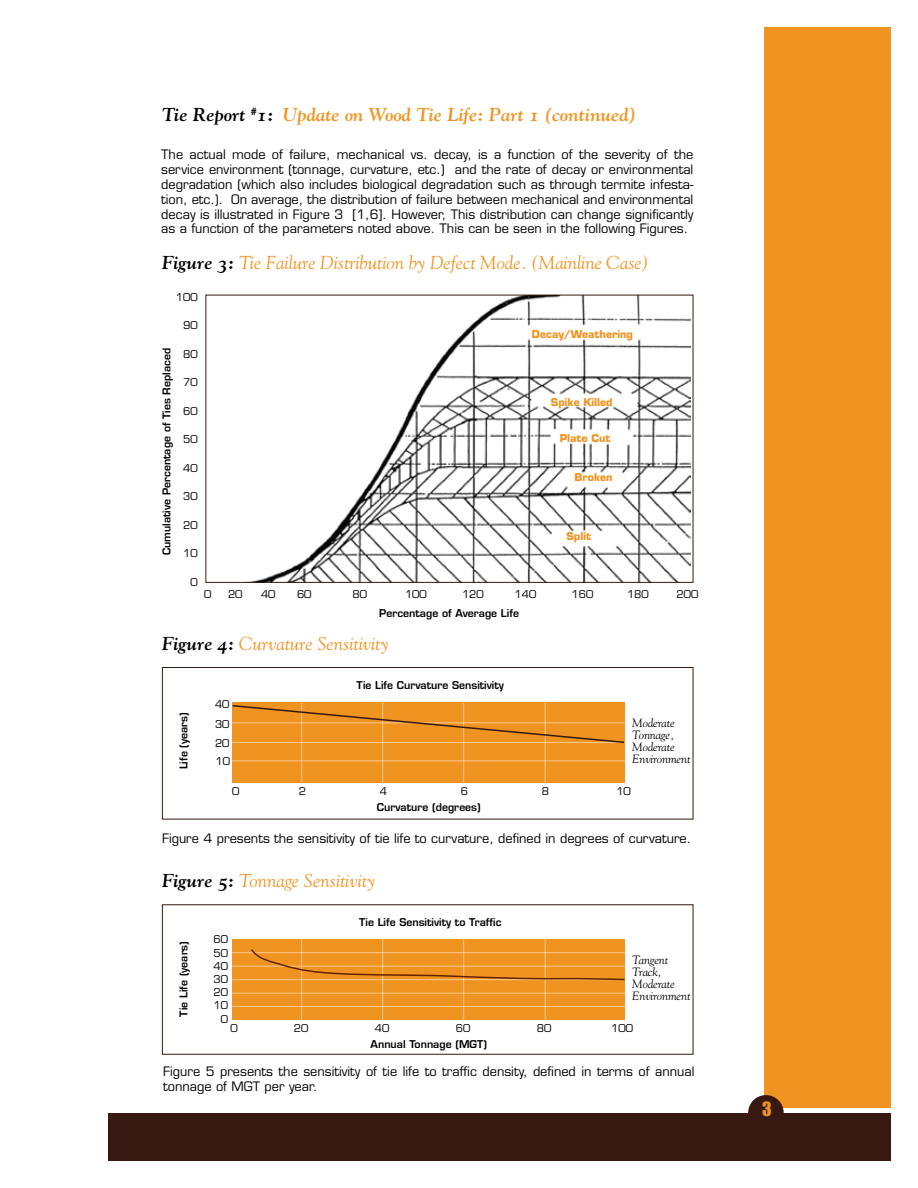
<style>
.page{position:relative;width:918px;height:1188px;background:#fff}
.page>*{position:absolute;margin:0;border:0;box-sizing:border-box;transform-origin:0 0}
.t1{font:italic 18.6px "Goudy";color:#f09421}
.t2{font:18.6px "Goudy Bold Italic Os F";color:#f09421}
.t3{font:18px "Impact";color:#f09421}
.t4{font:12.75px/15px "Eurostile";color:#000;text-align:justify}
.t5{font:italic 12px/12px "Goudy";letter-spacing:-.01em;color:#000}
.t6{font:600 10.5px "Eurostile";color:#000}
.t7{font:10.5px/13.2px "Eurostile";color:#000;text-align:justify}
.t8{font:700 10.5px "Eurostile";color:#f09421}
.s1{color:#000}
.s2{font-family:"Goudy Bold Italic Os F";font-style:normal;color:#000}
</style>
<div class="page">
<div style="left:765px;top:27px;width:126px;height:1081px;background:#f09421"></div>
<div style="left:108px;top:1114px;width:783px;height:47px;background:#371911"></div>
<div style="left:748px;top:1095px;width:36px;height:36px;background:#371911;border-radius:50%"></div>
<div style="left:162px;top:667px;width:531px;height:152px;border:1px solid #371911"></div>
<div style="left:232px;top:702px;width:393px;height:81px;background:#f09421"></div>
<hr style="left:189px;top:761px;width:481px;height:1px;background:#fff">
<hr style="left:301px;top:677px;width:1px;height:118px;background:#fff">
<hr style="left:382px;top:674px;width:1px;height:118px;background:#fff">
<hr style="left:463px;top:679px;width:1px;height:119px;background:#fff">
<hr style="left:545px;top:679px;width:1px;height:118px;background:#fff">
<svg style="left:232px;top:704px;width:393px;height:40px"></svg>
<img style="left:252px;top:297px;width:439px;height:284px">
<div style="left:206px;top:295px;width:487px;height:288px;border:1px solid #371911"></div>
<div style="left:162px;top:904px;width:531px;height:151px;border:1px solid #371911"></div>
<div style="left:232px;top:939px;width:393px;height:81px;background:#f09421"></div>
<hr style="left:189px;top:1006px;width:481px;height:1px;background:#fff">
<hr style="left:187px;top:993px;width:482px;height:1px;background:#fff">
<hr style="left:189px;top:979px;width:481px;height:1px;background:#fff">
<hr style="left:186px;top:966px;width:481px;height:1px;background:#fff">
<hr style="left:186px;top:952px;width:481px;height:1px;background:#fff">
<hr style="left:301px;top:914px;width:1px;height:118px;background:#fff">
<hr style="left:382px;top:911px;width:1px;height:118px;background:#fff">
<hr style="left:463px;top:917px;width:1px;height:118px;background:#fff">
<hr style="left:545px;top:916px;width:1px;height:118px;background:#fff">
<svg style="left:250px;top:948px;width:375px;height:33px"></svg>
<h1 class="t2" style="left:162px;top:103px;width:475px"><span class="s1">Tie Report</span> <sup>#</sup><span class="s1">1:</span> Update on Wood Tie Life: Part 1 (continued)</h1>
<p class="t4" style="left:161px;top:146px;width:534px">The actual mode of failure, mechanical vs. decay, is a function of the severity of the service environment (tonnage, curvature, etc.) and the rate of decay or environmental degradation (which also includes biological degradation such as through termite infesta&shy;tion, etc.). On average, the distribution of failure between mechanical and environmental decay is illustrated in Figure 3 [1,6]. However, This distribution can change significantly as a function of the parameters noted above. This can be seen in the following Figures.</p>
<h1 class="t1" style="left:162px;top:252px;width:489px"><span class="s2">Figure 3:</span> Tie Failure Distribution by Defect Mode. (Mainline Case)</h1>
<p class="t7" style="left:176px;top:290px;width:23px">100</p>
<p class="t7" style="left:183px;top:319px;width:16px">90</p>
<p class="t7" style="left:183px;top:347px;width:16px">80</p>
<p class="t7" style="left:183px;top:376px;width:16px">70</p>
<p class="t7" style="left:183px;top:404px;width:16px">60</p>
<p class="t7" style="left:183px;top:433px;width:16px">50</p>
<p class="t7" style="left:183px;top:461px;width:16px">40</p>
<p class="t7" style="left:183px;top:490px;width:16px">30</p>
<p class="t7" style="left:183px;top:518px;width:16px">20</p>
<p class="t7" style="left:183px;top:547px;width:16px">10</p>
<p class="t7" style="left:190px;top:575px;width:9px">0</p>
<p class="t6" style="left:160px;top:555px;width:209px;rotate:-90deg">Cumulative Percentage of Ties Replaced</p>
<p class="t8" style="left:532px;top:327px;width:103px">Decay/Weathering</p>
<p class="t8" style="left:551px;top:395px;width:63px">Spike Killed</p>
<p class="t8" style="left:560px;top:431px;width:52px">Plate Cut</p>
<p class="t8" style="left:575px;top:470px;width:40px">Broken</p>
<p class="t8" style="left:566px;top:529px;width:26px">Split</p>
<p class="t7" style="left:204px;top:587px;width:9px">0</p>
<p class="t7" style="left:228px;top:587px;width:16px">20</p>
<p class="t7" style="left:261px;top:587px;width:16px">40</p>
<p class="t7" style="left:297px;top:587px;width:16px">60</p>
<p class="t7" style="left:353px;top:587px;width:16px">80</p>
<p class="t7" style="left:405px;top:587px;width:23px">100</p>
<p class="t7" style="left:462px;top:587px;width:23px">120</p>
<p class="t7" style="left:515px;top:587px;width:23px">140</p>
<p class="t7" style="left:572px;top:587px;width:23px">160</p>
<p class="t7" style="left:627px;top:587px;width:23px">180</p>
<p class="t7" style="left:677px;top:587px;width:23px">200</p>
<p class="t6" style="left:379px;top:607px;width:141px">Percentage of Average Life</p>
<h1 class="t1" style="left:162px;top:632px;width:228px"><span class="s2">Figure 4:</span> Curvature Sensitivity</h1>
<p class="t6" style="left:177px;top:769px;width:59px;rotate:-90deg">Life (years)</p>
<p class="t7" style="left:215px;top:695px;width:16px;line-height:19.5px">40<br>30<br>20</p>
<p class="t7" style="left:216px;top:755px;width:16px">10</p>
<p class="t6" style="left:357px;top:678px;width:149px">Tie Life Curvature Sensitivity</p>
<p class="t5" style="left:632px;top:717px;width:60px">Moderate<br>Tonnage,<br>Moderate<br>Environment</p>
<p class="t7" style="left:232px;top:785px;width:9px">0</p>
<p class="t7" style="left:299px;top:785px;width:9px">2</p>
<p class="t7" style="left:380px;top:785px;width:9px">4</p>
<p class="t7" style="left:461px;top:785px;width:9px">6</p>
<p class="t7" style="left:542px;top:785px;width:9px">8</p>
<p class="t7" style="left:616px;top:785px;width:16px">10</p>
<p class="t6" style="left:377px;top:800px;width:105px">Curvature (degrees)</p>
<p class="t4" style="left:162px;top:831px;width:531px">Figure 4 presents the sensitivity of tie life to curvature, defined in degrees of curvature.</p>
<h1 class="t1" style="left:162px;top:869px;width:215px"><span class="s2">Figure 5:</span> Tonnage Sensitivity</h1>
<p class="t6" style="left:177px;top:1017px;width:77px;rotate:-90deg">Tie Life (years)</p>
<p class="t6" style="left:359px;top:916px;width:144px">Tie Life Sensitivity to Traffic</p>
<p class="t7" style="left:213px;top:933px;width:16px;text-align:right">60<br>50<br>40<br>30<br>20<br>10<br>0</p>
<p class="t5" style="left:632px;top:954px;width:60px">Tangent<br>Track,<br>Moderate<br>Environment</p>
<p class="t7" style="left:231px;top:1022px;width:9px">0</p>
<p class="t7" style="left:294px;top:1022px;width:16px">20</p>
<p class="t7" style="left:375px;top:1022px;width:16px">40</p>
<p class="t7" style="left:456px;top:1022px;width:16px">60</p>
<p class="t7" style="left:537px;top:1022px;width:16px">80</p>
<p class="t7" style="left:611px;top:1022px;width:23px">100</p>
<p class="t6" style="left:371px;top:1037px;width:118px">Annual Tonnage (MGT)</p>
<p class="t4" style="left:163px;top:1064px;width:533px">Figure 5 presents the sensitivity of tie life to traffic density, defined in terms of annual tonnage of MGT per year.</p>
<h2 class="t3" style="left:762px;top:1095px;width:11px">3</h2>
</div>
